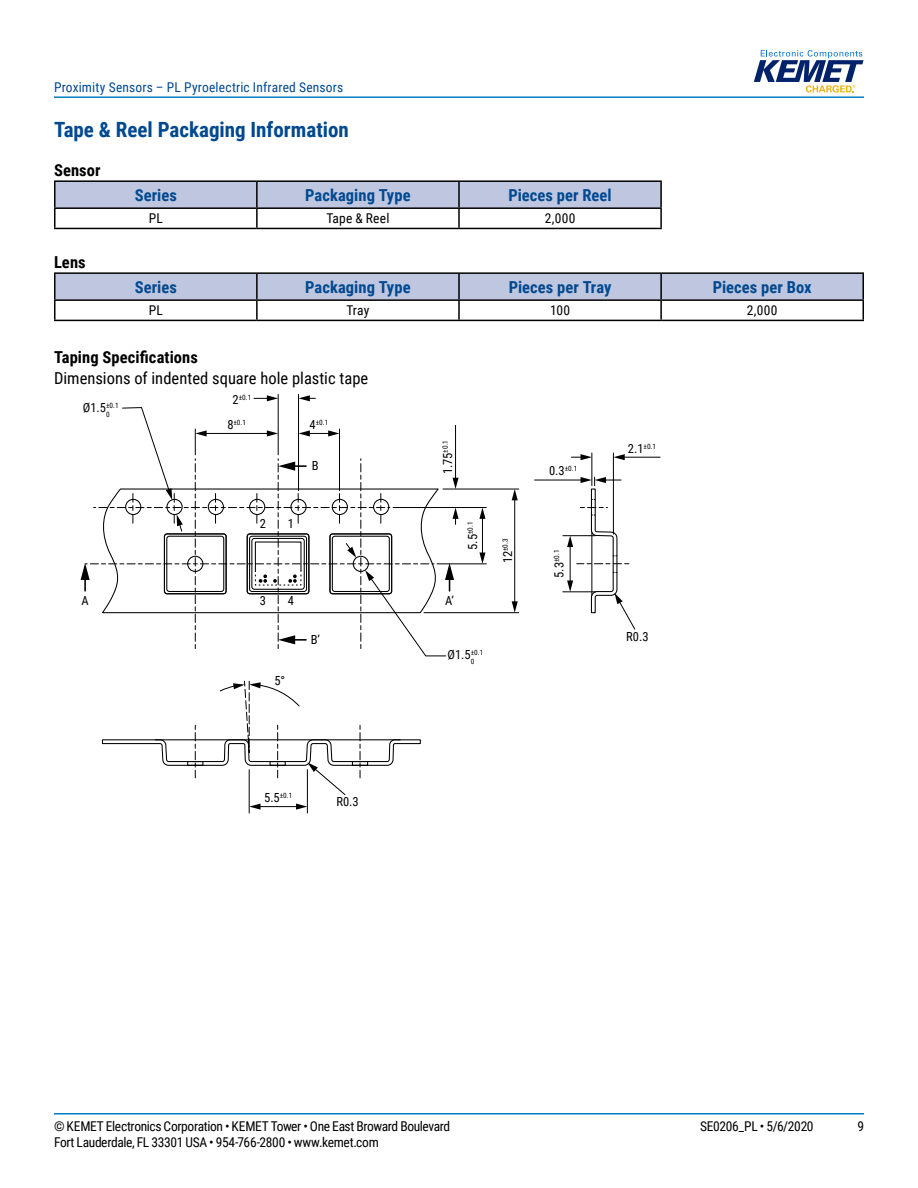
<style>
.page{position:relative;width:918px;height:1188px;background:#fff}
.page>*{position:absolute;margin:0;border:0;box-sizing:border-box;transform-origin:0 0}
.t1{font:700 21px "Roboto Condensed";color:#004990}
.t2{font:700 16.5px "Roboto Condensed";letter-spacing:.005em;color:#004990}
.t3{font:16.5px "Roboto Condensed";color:#000}
.t4{font:700 16.5px "Roboto Condensed";letter-spacing:.005em;color:#000}
.t5{font:13.5px "Roboto Condensed";letter-spacing:-.025em;color:#000}
.t6{font:13.5px "Roboto Condensed";letter-spacing:.015em;color:#004990}
.t7{font:13.5px "Roboto Condensed";letter-spacing:.015em;color:#000}
.t8{font:12.6px "Roboto Condensed";color:#000}
.t9{font:7.35px "Roboto Condensed";color:#000}
.s1{font-size:12.6px}
</style>
<div class="page">
<hr style="left:54px;top:1113px;width:810px;height:2px;background:#007dc3">
<hr style="left:54px;top:96px;width:810px;height:2px;background:#007dc3">
<svg style="left:754px;top:50px;width:110px;height:43px"></svg>
<hr style="left:54px;top:180px;width:203px;height:2px;background:#000">
<hr style="left:257px;top:180px;width:202px;height:2px;background:#000">
<hr style="left:459px;top:180px;width:203px;height:2px;background:#000">
<svg style="left:54px;top:181px;width:608px;height:47px"></svg>
<hr style="left:54px;top:228px;width:203px;height:1px;background:#000">
<hr style="left:257px;top:228px;width:202px;height:1px;background:#000">
<hr style="left:459px;top:228px;width:203px;height:1px;background:#000">
<hr style="left:54px;top:272px;width:203px;height:2px;background:#000">
<hr style="left:257px;top:272px;width:202px;height:2px;background:#000">
<hr style="left:459px;top:272px;width:202px;height:2px;background:#000">
<hr style="left:661px;top:272px;width:203px;height:2px;background:#000">
<svg style="left:54px;top:273px;width:810px;height:47px"></svg>
<hr style="left:54px;top:320px;width:203px;height:1px;background:#000">
<hr style="left:257px;top:320px;width:202px;height:1px;background:#000">
<hr style="left:459px;top:320px;width:202px;height:1px;background:#000">
<hr style="left:661px;top:320px;width:203px;height:1px;background:#000">
<hr style="left:278px;top:394px;width:1px;height:61px;background:#000">
<hr style="left:298px;top:394px;width:1px;height:97px;background:#000">
<hr style="left:437px;top:564px;width:49px;height:1px;background:#000">
<hr style="left:393px;top:507px;width:93px;height:1px;background:#000">
<hr style="left:443px;top:489px;width:76px;height:1px;background:#000">
<hr style="left:424px;top:612px;width:95px;height:1px;background:#000">
<hr style="left:514px;top:498px;width:1px;height:105px;background:#000">
<svg style="left:512px;top:601px;width:6px;height:12px"></svg>
<svg style="left:512px;top:489px;width:6px;height:11px"></svg>
<hr style="left:482px;top:517px;width:1px;height:38px;background:#000">
<svg style="left:479px;top:508px;width:7px;height:11px"></svg>
<svg style="left:479px;top:553px;width:7px;height:11px"></svg>
<hr style="left:258px;top:806px;width:40px;height:1px;background:#000">
<svg style="left:296px;top:804px;width:11px;height:6px"></svg>
<svg style="left:250px;top:804px;width:11px;height:6px"></svg>
<hr style="left:535px;top:480px;width:48px;height:1px;background:#000">
<hr style="left:623px;top:457px;width:37px;height:1px;background:#000">
<svg style="left:614px;top:454px;width:11px;height:6px"></svg>
<svg style="left:571px;top:454px;width:21px;height:6px"></svg>
<svg style="left:299px;top:395px;width:16px;height:6px"></svg>
<svg style="left:254px;top:395px;width:24px;height:6px"></svg>
<svg style="left:81px;top:407px;width:378px;height:249px"></svg>
<hr style="left:563px;top:535px;width:33px;height:1px;background:#000">
<hr style="left:563px;top:592px;width:33px;height:1px;background:#000">
<hr style="left:592px;top:453px;width:1px;height:33px;background:#000">
<hr style="left:613px;top:453px;width:1px;height:81px;background:#000">
<svg style="left:567px;top:477px;width:69px;height:153px"></svg>
<hr style="left:249px;top:770px;width:1px;height:43px;background:#000">
<hr style="left:307px;top:770px;width:1px;height:43px;background:#000">
<svg style="left:101px;top:681px;width:320px;height:114px"></svg>
<p class="t6" style="left:54px;top:78px;width:291px">Proximity Sensors – PL Pyroelectric Infrared Sensors</p>
<h1 class="t1" style="left:54px;top:115px;width:296px">Tape &amp; Reel Packaging Information</h1>
<p class="t4" style="left:54px;top:159px;width:48px">Sensor</p>
<p class="t2" style="left:135px;top:183px;width:44px">Series</p>
<p class="t2" style="left:305px;top:183px;width:107px">Packaging Type</p>
<p class="t2" style="left:508px;top:183px;width:105px">Pieces per Reel</p>
<p class="t5" style="left:149px;top:209px;width:16px">PL</p>
<p class="t7" style="left:326px;top:209px;width:65px">Tape &amp; Reel</p>
<p class="t5" style="left:545px;top:209px;width:32px">2,000</p>
<p class="t4" style="left:54px;top:251px;width:33px">Lens</p>
<p class="t2" style="left:135px;top:275px;width:44px">Series</p>
<p class="t2" style="left:305px;top:275px;width:107px">Packaging Type</p>
<p class="t2" style="left:509px;top:275px;width:104px">Pieces per Tray</p>
<p class="t2" style="left:713px;top:275px;width:100px">Pieces per Box</p>
<p class="t5" style="left:149px;top:301px;width:16px">PL</p>
<p class="t5" style="left:347px;top:301px;width:24px">Tray</p>
<p class="t5" style="left:550px;top:301px;width:21px">100</p>
<p class="t5" style="left:747px;top:301px;width:32px">2,000</p>
<p class="t4" style="left:54px;top:346px;width:145px">Taping Specifications</p>
<p class="t3" style="left:54px;top:367px;width:316px">Dimensions of indented square hole plastic tape</p>
<p class="t8" style="left:83px;top:399px;width:37px">Ø1.5<sup>±0.1</sup></p>
<p class="t9" style="left:106px;top:409px;width:5px">0</p>
<p class="t8" style="left:82px;top:592px;width:9px">A</p>
<p class="t9" style="left:233px;top:392px;width:20px"><span class="s1">2</span>±0.1</p>
<p class="t9" style="left:227px;top:417px;width:20px"><span class="s1">8</span>±0.1</p>
<p class="t9" style="left:310px;top:417px;width:20px"><span class="s1">4</span>±0.1</p>
<p class="t8" style="left:312px;top:456px;width:8px">B</p>
<p class="t8" style="left:439px;top:474px;width:36px;rotate:-90deg">1.75<sup>±0.1</sup></p>
<p class="t9" style="left:549px;top:463px;width:30px"><span class="s1">0.3</span>±0.1</p>
<p class="t9" style="left:628px;top:441px;width:30px"><span class="s1">2.1</span>±0.1</p>
<p class="t8" style="left:260px;top:515px;width:8px">2</p>
<p class="t8" style="left:260px;top:592px;width:8px">3</p>
<p class="t8" style="left:288px;top:515px;width:8px">1</p>
<p class="t9" style="left:465px;top:550px;width:30px;rotate:-90deg"><span class="s1">5.5</span>±0.1</p>
<p class="t9" style="left:500px;top:551px;width:14px;rotate:-90deg">±0.3</p>
<p class="t8" style="left:499px;top:563px;width:14px;rotate:-90deg">12</p>
<p class="t9" style="left:552px;top:562px;width:14px;rotate:-90deg">±0.1</p>
<p class="t8" style="left:550px;top:578px;width:17px;rotate:-90deg">5.3</p>
<p class="t8" style="left:288px;top:592px;width:8px">4</p>
<p class="t8" style="left:445px;top:592px;width:10px">A’</p>
<p class="t8" style="left:311px;top:630px;width:11px">B’</p>
<p class="t8" style="left:626px;top:628px;width:24px">R0.3</p>
<p class="t8" style="left:274px;top:671px;width:12px">5°</p>
<p class="t8" style="left:447px;top:646px;width:37px">Ø1.5<sup>±0.1</sup></p>
<p class="t9" style="left:471px;top:656px;width:5px">0</p>
<p class="t9" style="left:264px;top:790px;width:30px"><span class="s1">5.5</span>±0.1</p>
<p class="t8" style="left:336px;top:793px;width:24px">R0.3</p>
<p class="t5" style="left:54px;top:1116px;width:398px">© KEMET Electronics Corporation • KEMET Tower • One East Broward Boulevard</p>
<p class="t5" style="left:700px;top:1116px;width:115px">SE0206_PL • 5/6/2020</p>
<p class="t5" style="left:857px;top:1116px;width:8px">9</p>
<p class="t5" style="left:54px;top:1133px;width:326px">Fort Lauderdale, FL 33301 USA • 954-766-2800 • www.kemet.com</p>
</div>
